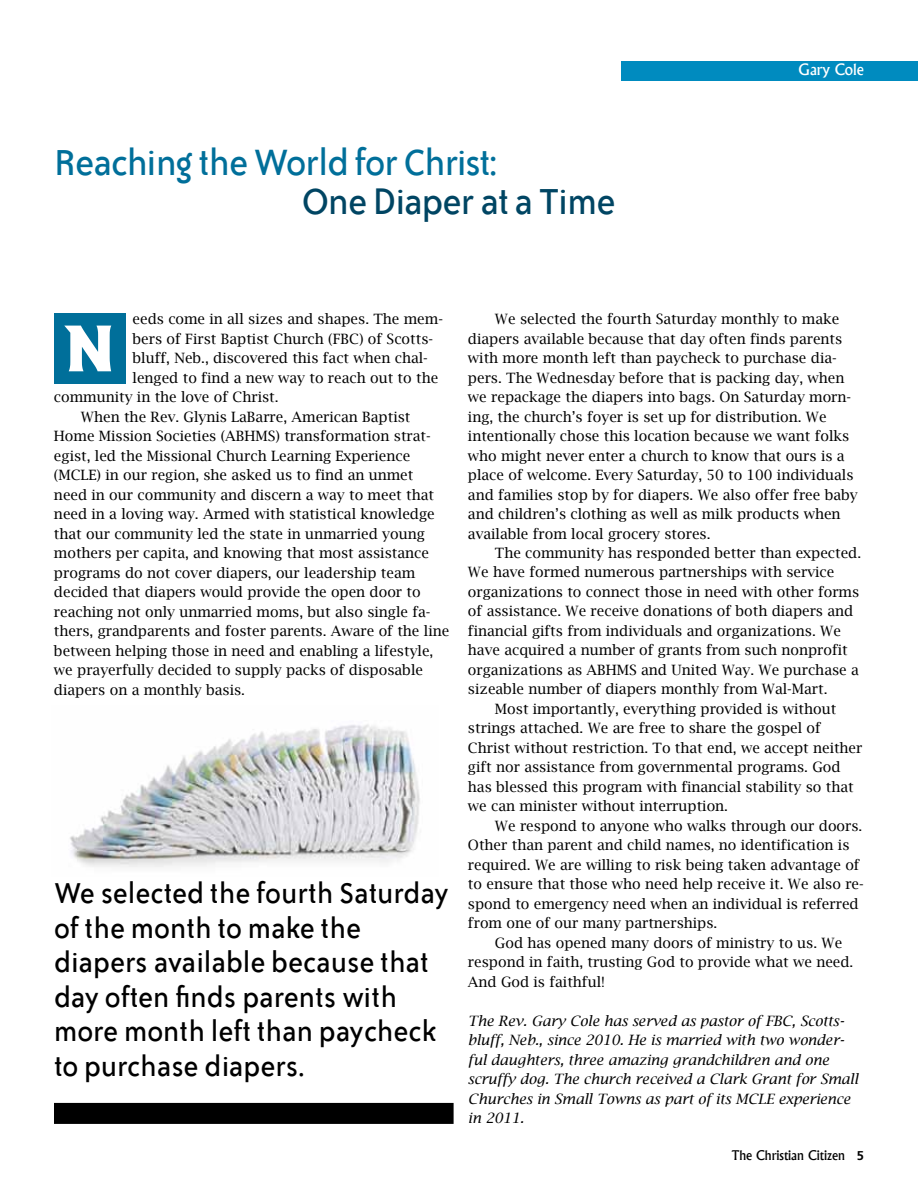
<style>
.page{position:relative;width:918px;height:1188px;background:#fff}
.page>*{position:absolute;margin:0;border:0;box-sizing:border-box;transform-origin:0 0}
.t1{font:800 59.85px "Albertus";color:#fff}
.t2{font:42px "Bailey Sans ITC";letter-spacing:-.02em;color:#006f9a}
.t3{font:42px "Bailey Sans ITC";letter-spacing:-.02em;color:#004563}
.t4{font:33px/34.5px "Bailey Sans ITC";color:#000}
.t5{font:500 15px "Albertus";color:#fff}
.t6{font:14.25px/19.5px "Lucida Bright";color:#000}
.t7{font:italic 14.25px/19.5px "Lucida Bright";color:#000}
.t8{font:500 12.75px "Albertus";color:#000}
.s1{font-family:"Frutiger";font-weight:700}
</style>
<div class="page">
<div style="left:621px;top:61px;width:297px;height:19px;background:#008bbf"></div>
<div style="left:54px;top:313px;width:72px;height:71px;background:#006f9a"></div>
<img style="left:70px;top:724px;width:350px;height:143px">
<div style="left:54px;top:1103px;width:400px;height:21px;background:#000"></div>
<h2 class="t2" style="left:54px;top:140px;width:444px">Reaching the World for Christ:</h2>
<h2 class="t3" style="left:302px;top:179px;width:315px">One Diaper at a Time</h2>
<p class="t5" style="left:798px;top:60px;width:67px">Gary Cole</p>
<p class="t6" style="left:133px;top:309px;width:312px">eeds come in all sizes and shapes. The mem-</p>
<p class="t6" style="left:133px;top:329px;width:302px">bers of First Baptist Church (FBC) of Scotts-</p>
<p class="t6" style="left:133px;top:348px;width:297px">bluff, Neb., discovered this fact when chal-</p>
<p class="t6" style="left:133px;top:368px;width:307px">lenged to find a new way to reach out to the</p>
<p class="t6" style="left:54px;top:387px;width:226px">community in the love of Christ.</p>
<p class="t6" style="left:81px;top:407px;width:331px">When the Rev. Glynis LaBarre, American Baptist</p>
<p class="t6" style="left:54px;top:426px;width:378px">Home Mission Societies (ABHMS) transformation strat-</p>
<p class="t6" style="left:54px;top:446px;width:358px">egist, led the Missional Church Learning Experience</p>
<p class="t6" style="left:54px;top:465px;width:361px">(MCLE) in our region, she asked us to find an unmet</p>
<p class="t6" style="left:54px;top:485px;width:382px">need in our community and discern a way to meet that</p>
<p class="t6" style="left:54px;top:504px;width:382px">need in a loving way. Armed with statistical knowledge</p>
<p class="t6" style="left:54px;top:524px;width:372px">that our community led the state in unmarried young</p>
<p class="t6" style="left:54px;top:543px;width:377px">mothers per capita, and knowing that most assistance</p>
<p class="t6" style="left:54px;top:563px;width:363px">programs do not cover diapers, our leadership team</p>
<p class="t6" style="left:54px;top:582px;width:368px">decided that diapers would provide the open door to</p>
<p class="t6" style="left:54px;top:602px;width:378px">reaching not only unmarried moms, but also single fa-</p>
<p class="t6" style="left:54px;top:621px;width:397px">thers, grandparents and foster parents. Aware of the line</p>
<p class="t6" style="left:54px;top:641px;width:381px">between helping those in need and enabling a lifestyle,</p>
<p class="t6" style="left:54px;top:660px;width:371px">we prayerfully decided to supply packs of disposable</p>
<p class="t6" style="left:54px;top:680px;width:193px">diapers on a monthly basis.</p>
<h1 class="t1" style="left:65px;top:311px;width:52px">N</h1>
<h3 class="t4" style="left:54px;top:877px;width:396px">We selected the fourth Saturday of the month to make the diapers available because that day often finds parents with more month left than paycheck to purchase diapers.</h3>
<p class="t6" style="left:468px;top:309px;width:391px;text-indent:27px">We selected the fourth Saturday monthly to make diapers available because that day often finds parents with more month left than paycheck to purchase dia&shy;pers. The Wednesday before that is packing day, when we repackage the diapers into bags. On Saturday morn&shy;ing, the church’s foyer is set up for distribution. We intentionally chose this location because we want folks who might never enter a church to know that ours is a place of welcome. Every Saturday, 50 to 100 individuals and families stop by for diapers. We also offer free baby and children’s clothing as well as milk products when available from local grocery stores.</p>
<p class="t6" style="left:495px;top:543px;width:368px">The community has responded better than expected.</p>
<p class="t6" style="left:468px;top:563px;width:368px">We have formed numerous partnerships with service</p>
<p class="t6" style="left:468px;top:582px;width:393px">organizations to connect those in need with other forms</p>
<p class="t6" style="left:468px;top:602px;width:387px">of assistance. We receive donations of both diapers and</p>
<p class="t6" style="left:468px;top:621px;width:374px">financial gifts from individuals and organizations. We</p>
<p class="t6" style="left:468px;top:641px;width:381px">have acquired a number of grants from such nonprofit</p>
<p class="t6" style="left:468px;top:660px;width:392px">organizations as ABHMS and United Way. We purchase a</p>
<p class="t6" style="left:468px;top:680px;width:361px">sizeable number of diapers monthly from Wal-Mart.</p>
<p class="t6" style="left:495px;top:699px;width:343px">Most importantly, everything provided is without</p>
<p class="t6" style="left:468px;top:719px;width:355px">strings attached. We are free to share the gospel of</p>
<p class="t6" style="left:468px;top:738px;width:396px">Christ without restriction. To that end, we accept neither</p>
<p class="t6" style="left:468px;top:758px;width:374px">gift nor assistance from governmental programs. God</p>
<p class="t6" style="left:468px;top:777px;width:387px">has blessed this program with financial stability so that</p>
<p class="t6" style="left:468px;top:797px;width:262px">we can minister without interruption.</p>
<p class="t6" style="left:495px;top:816px;width:369px">We respond to anyone who walks through our doors.</p>
<p class="t6" style="left:468px;top:836px;width:383px">Other than parent and child names, no identification is</p>
<p class="t6" style="left:468px;top:855px;width:393px">required. We are willing to risk being taken advantage of</p>
<p class="t6" style="left:468px;top:875px;width:397px">to ensure that those who need help receive it. We also re-</p>
<p class="t6" style="left:468px;top:894px;width:392px">spond to emergency need when an individual is referred</p>
<p class="t6" style="left:468px;top:914px;width:251px">from one of our many partnerships.</p>
<p class="t6" style="left:495px;top:933px;width:349px">God has opened many doors of ministry to us. We</p>
<p class="t6" style="left:468px;top:953px;width:387px">respond in faith, trusting God to provide what we need.</p>
<p class="t6" style="left:468px;top:972px;width:138px">And God is faithful!</p>
<p class="t7" style="left:468px;top:1011px;width:392px">The Rev. Gary Cole has served as pastor of FBC, Scotts&shy;bluff, Neb., since 2010. He is married with two wonder&shy;ful daughters, three amazing grandchildren and one scruffy dog. The church received a Clark Grant for Small Churches in Small Towns as part of its MCLE experience in 2011.</p>
<p class="t8" style="left:731px;top:1147px;width:134px">The Christian Citizen <span class="s1">5</span></p>
</div>
